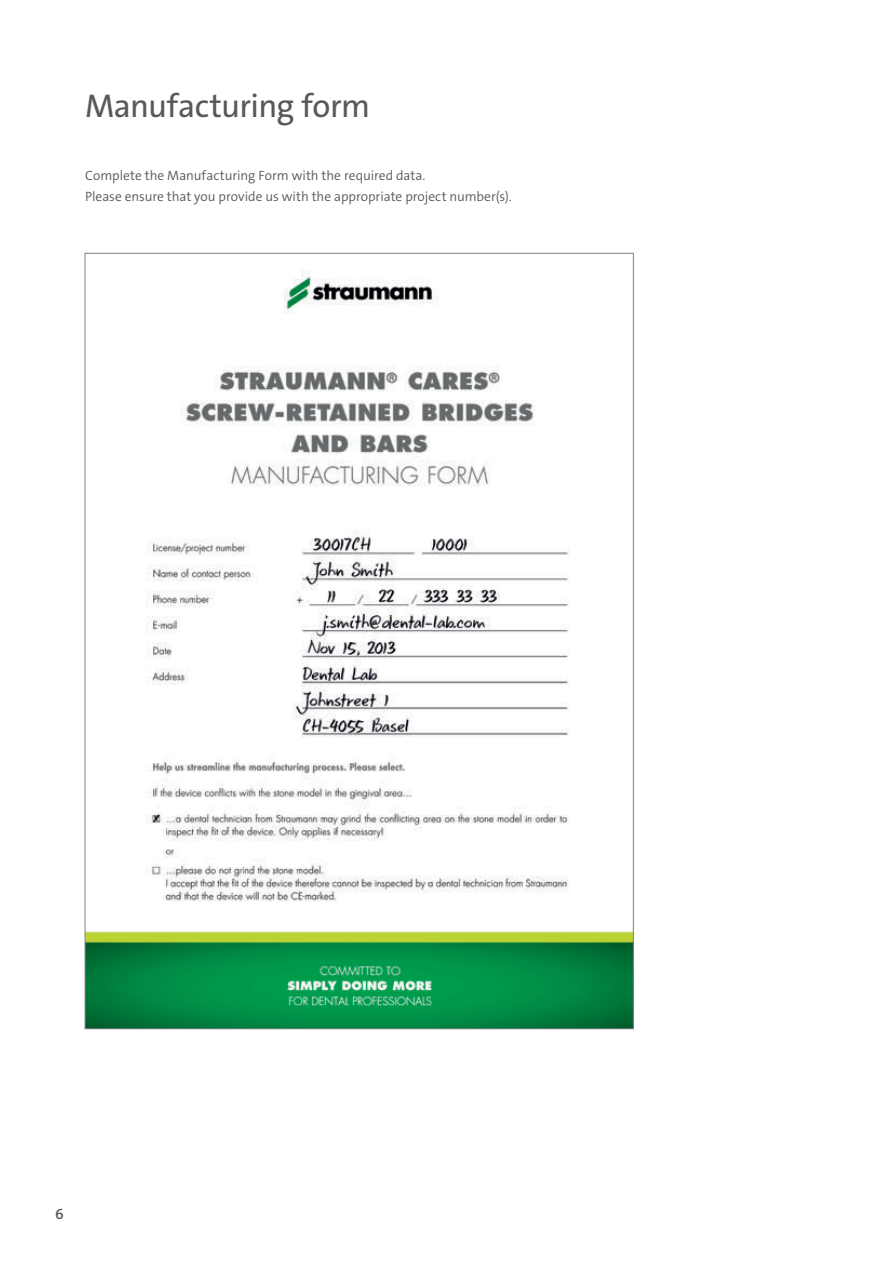
<style>
.page{position:relative;width:893px;height:1263px;background:#fff}
.page>*{position:absolute;margin:0;border:0;box-sizing:border-box;transform-origin:0 0}
.t1{font:33px "The Sans LP5 Plain";letter-spacing:-.015em;color:#57585a}
.t2{font:15px "The Sans LP6 Se Bld";color:#57585a}
.Copy{font:13.5px "The Sans LP4 Se Lig";letter-spacing:-.005em;color:#57585a}
</style>
<div class="page">
<img style="left:87px;top:270px;width:545px;height:757px">
<p class="t1" style="left:85px;top:84px;width:287px">Manufacturing form</p>
<p class="Copy" style="left:85px;top:166px;width:342px">Complete the Manufacturing Form with the required data.</p>
<p class="Copy" style="left:85px;top:187px;width:428px">Please ensure that you provide us with the appropriate project number(s).</p>
<p class="t2" style="left:55px;top:1204px;width:10px">6</p>
</div>
